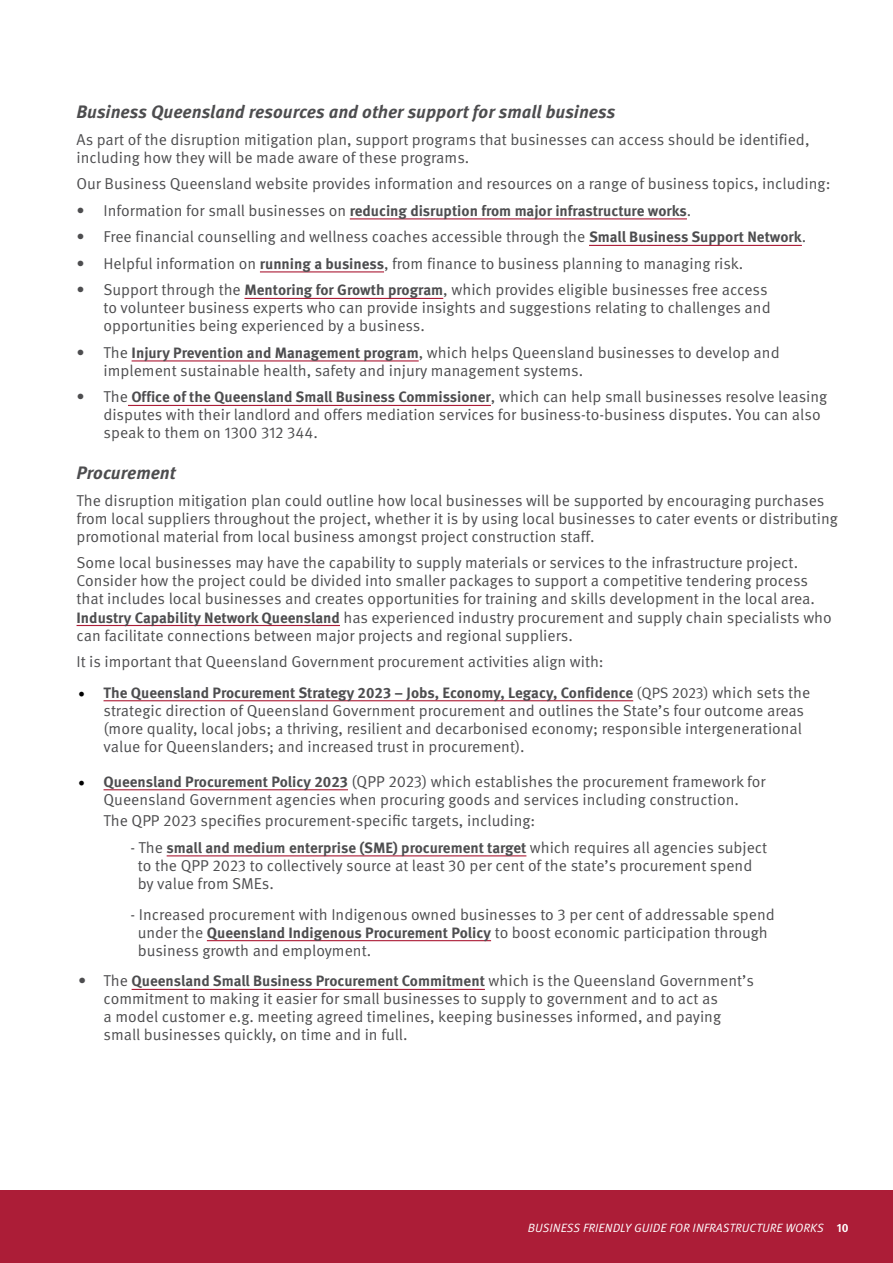
<style>
.page{position:relative;width:893px;height:1263px;background:#fff}
.page>*{position:absolute;margin:0;border:0;box-sizing:border-box;transform-origin:0 0}
.Sub_heading_4{font:italic 700 18px "Meta Pro";letter-spacing:-.005em;color:#4d4d4f}
.Body{font:15.75px/18px "Meta Pro Norm";color:#4d4d4f}
.t1{font:700 15px "Meta Pro";color:#4d4d4f}
.t2{font:12px "Meta Pro Norm Ita";letter-spacing:.01em;color:#fff}
.t3{font:700 12px "Meta Pro";color:#fff}
.s1{font-family:"Meta Pro Norm";font-weight:400;font-size:15.75px}
.s2{font-family:"Meta Pro";font-weight:700;font-size:15px}
.s3{font-family:"Minion Pro";font-weight:400;font-size:18px;color:#000}
.s4{font-family:"Meta Pro Norm";font-weight:400}
.s5{font-family:"Minion Pro";font-size:18px;color:#000}
</style>
<div class="page">
<div style="left:0;top:1190px;width:893px;height:73px;background:#ac1d37"></div>
<hr style="left:350px;top:218px;width:337px;height:1px;background:#ac1d37">
<hr style="left:589px;top:245px;width:213px;height:1px;background:#ac1d37">
<hr style="left:260px;top:271px;width:124px;height:1px;background:#ac1d37">
<hr style="left:244px;top:298px;width:199px;height:1px;background:#ac1d37">
<hr style="left:132px;top:360px;width:287px;height:1px;background:#ac1d37">
<hr style="left:128px;top:405px;width:363px;height:1px;background:#ac1d37">
<hr style="left:77px;top:625px;width:263px;height:1px;background:#ac1d37">
<hr style="left:104px;top:700px;width:529px;height:1px;background:#ac1d37">
<hr style="left:104px;top:789px;width:244px;height:1px;background:#ac1d37">
<hr style="left:167px;top:855px;width:359px;height:1px;background:#ac1d37">
<hr style="left:207px;top:940px;width:284px;height:1px;background:#ac1d37">
<hr style="left:132px;top:989px;width:353px;height:1px;background:#ac1d37">
<p class="Sub_heading_4" style="left:77px;top:98px;width:540px">Business Queensland resources and other support for small business</p>
<p class="Body" style="left:77px;top:129px;width:734px">As part of the disruption mitigation plan, support programs that businesses can access should be identified, including how they will be made aware of these programs.</p>
<p class="Body" style="left:77px;top:174px;width:755px">Our Business Queensland website provides information and resources on a range of business topics, including:</p>
<p class="t1" style="left:77px;top:199px;width:616px"><span class="s1">• Information for small businesses on</span> reducing disruption from major infrastructure works<span class="s1">.</span></p>
<p class="Body" style="left:77px;top:227px;width:731px">• Free financial counselling and wellness coaches accessible through the <span class="s2">Small Business Support Network</span>.</p>
<p class="Body" style="left:77px;top:253px;width:668px">• Helpful information on <span class="s2">running a business</span>, from finance to business planning to managing risk.</p>
<p class="Body" style="left:104px;top:280px;width:669px;text-indent:-27px">• Support through the <span class="s2">Mentoring for Growth program</span>, which provides eligible businesses free access to volunteer business experts who can provide insights and suggestions relating to challenges and opportunities being experienced by a business.</p>
<p class="Body" style="left:104px;top:342px;width:678px;text-indent:-27px">• The <span class="s2">Injury Prevention and Management program</span>, which helps Queensland businesses to develop and implement sustainable health, safety and injury management systems.</p>
<p class="Body" style="left:104px;top:387px;width:725px;text-indent:-27px">• The <span class="s2">Office of the Queensland Small Business Commissioner</span>, which can help small businesses resolve leasing disputes with their landlord and offers mediation services for business-to-business disputes. You can also speak to them on 1300 312 344.</p>
<p class="Sub_heading_4" style="left:77px;top:459px;width:100px">Procurement</p>
<p class="Body" style="left:77px;top:490px;width:763px">The disruption mitigation plan could outline how local businesses will be supported by encouraging purchases from local suppliers throughout the project, whether it is by using local businesses to cater events or distributing promotional material from local business amongst project construction staff.</p>
<p class="Body" style="left:77px;top:553px;width:757px">Some local businesses may have the capability to supply materials or services to the infrastructure project.<br>Consider how the project could be divided into smaller packages to support a competitive tendering process that includes local businesses and creates opportunities for training and skills development in the local area.<br><span class="s2">Industry Capability Network Queensland</span> has experienced industry procurement and supply chain specialists who can facilitate connections between major projects and regional suppliers.</p>
<p class="Body" style="left:77px;top:651px;width:529px">It is important that Queensland Government procurement activities align with:</p>
<p class="t1" style="left:78px;top:681px;width:734px"><span class="s3">•</span> The Queensland Procurement Strategy 2023 – Jobs, Economy, Legacy, Confidence <span class="s4">(QPS 2023)</span> <span class="s1">which sets the</span></p>
<p class="Body" style="left:104px;top:700px;width:702px">strategic direction of Queensland Government procurement and outlines the State’s four outcome areas (more quality, local jobs; a thriving, resilient and decarbonised economy; responsible intergenerational value for Queenslanders; and increased trust in procurement).</p>
<p class="Body" style="left:78px;top:771px;width:689px;text-align:center"><span class="s5">•</span> <span class="s2">Queensland Procurement Policy 2023</span> (QPP 2023) which establishes the procurement framework for<br>Queensland Government agencies when procuring goods and services including construction.</p>
<p class="Body" style="left:104px;top:811px;width:433px">The QPP 2023 specifies procurement-specific targets, including:</p>
<p class="t1" style="left:131px;top:836px;width:638px"><span class="s1">- The</span> small and medium enterprise (SME) procurement target <span class="s1">which requires all agencies subject</span></p>
<p class="Body" style="left:138px;top:855px;width:616px">to the QPP 2023 to collectively source at least 30 per cent of the state’s procurement spend by value from SMEs.</p>
<p class="Body" style="left:138px;top:904px;width:638px;text-indent:-7px">- Increased procurement with Indigenous owned businesses to 3 per cent of addressable spend under the <span class="s2">Queensland Indigenous Procurement Policy</span> to boost economic participation through business growth and employment.</p>
<p class="t1" style="left:78px;top:969px;width:677px"><span class="s1">• The</span> Queensland Small Business Procurement Commitment <span class="s1">which is the Queensland Government’s</span></p>
<p class="Body" style="left:104px;top:989px;width:619px">commitment to making it easier for small businesses to supply to government and to act as a model customer e.g. meeting agreed timelines, keeping businesses informed, and paying small businesses quickly, on time and in full.</p>
<p class="t2" style="left:528px;top:1219px;width:297px">BUSINESS FRIENDLY GUIDE FOR INFRASTRUCTURE WORKS</p>
<p class="t3" style="left:837px;top:1219px;width:13px">10</p>
</div>
